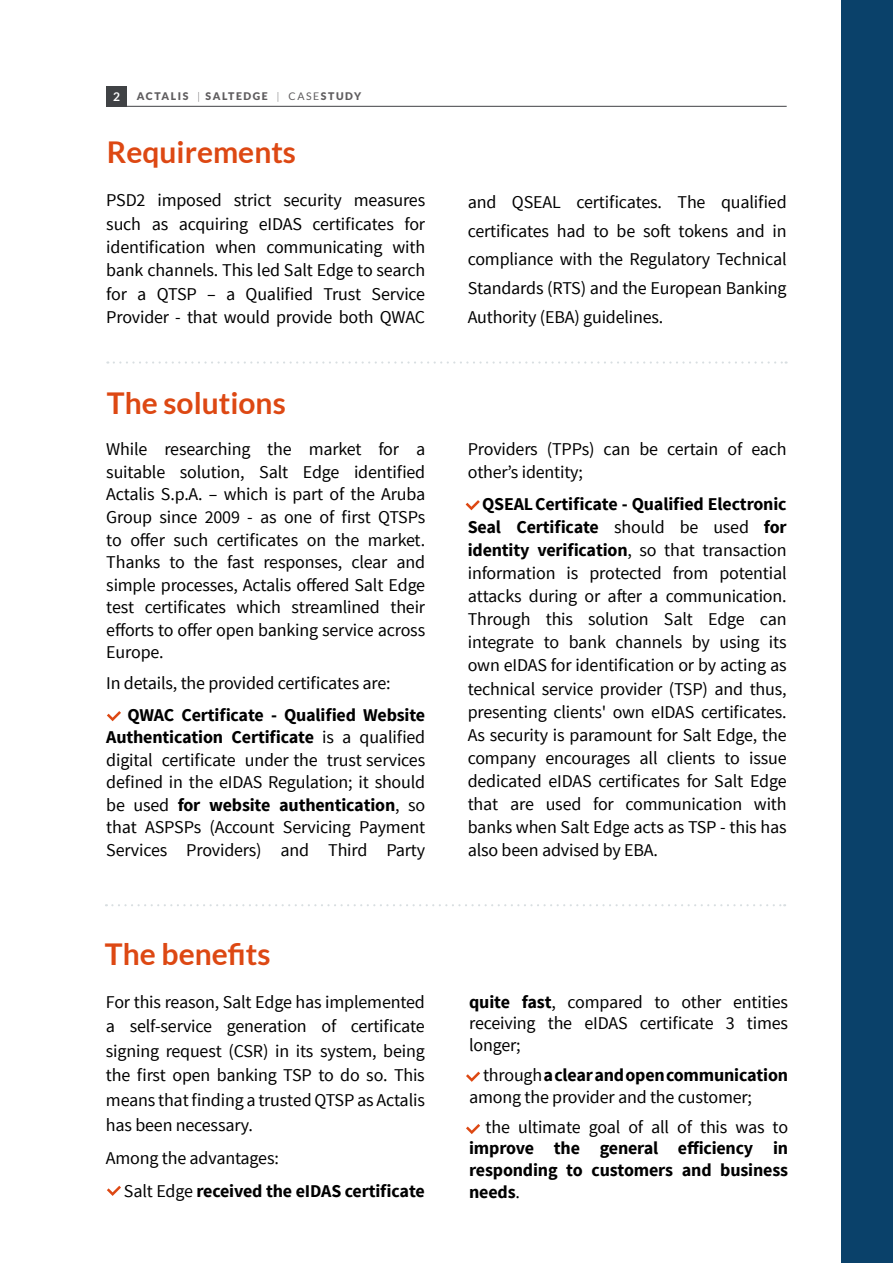
<style>
.page{position:relative;width:893px;height:1263px;background:#fff}
.page>*{position:absolute;margin:0;border:0;box-sizing:border-box;transform-origin:0 0}
.t1{font:700 30px "Lato";color:#dd4813}
.t2{font:18px/23.1px "Source Sans Pro";letter-spacing:-.01em;color:#000;text-align:justify}
.t3{font:700 18px/21.6px "Source Sans Pro";letter-spacing:-.01em;color:#000;text-align:justify}
.t4{font:700 12px "Lato";color:#fff}
.t5{font:900 10.5px "Lato";letter-spacing:.15em;color:#5f5d5f}
.s1{font-weight:300}
.s2{font-weight:400}
.s3{font-weight:700}
</style>
<div class="page">
<div style="left:842px;top:0;width:51px;height:1263px;background:#0a416a"></div>
<svg style="left:114px;top:361px;width:673px;height:3px"></svg>
<svg style="left:106px;top:904px;width:679px;height:2px"></svg>
<hr style="left:106px;top:106px;width:681px;height:1px;background:#404245">
<div style="left:106px;top:86px;width:21px;height:20px;background:#404245"></div>
<svg style="left:107px;top:1186px;width:14px;height:10px"></svg>
<svg style="left:466px;top:1124px;width:14px;height:10px"></svg>
<svg style="left:466px;top:1071px;width:14px;height:11px"></svg>
<svg style="left:107px;top:711px;width:14px;height:10px"></svg>
<svg style="left:466px;top:500px;width:14px;height:10px"></svg>
<p class="t4" style="left:113px;top:90px;width:8px">2</p>
<p class="t5" style="left:137px;top:90px;width:226px">ACTALIS <span class="s1">|</span> SALTEDGE <span class="s1">|</span> <span class="s2">CASE</span>STUDY</p>
<h1 class="t1" style="left:107px;top:134px;width:191px">Requirements</h1>
<p class="t2" style="left:106px;top:189px;width:320px">PSD2 imposed strict security measures such as acquiring eIDAS certificates for identification when communicating with bank channels. This led Salt Edge to search for a QTSP – a Qualified Trust Service Provider - that would provide both QWAC</p>
<h1 class="t1" style="left:107px;top:386px;width:180px">The solutions</h1>
<p class="t2" style="left:106px;top:438px;width:320px;line-height:22.5px">While researching the market for a suitable solution, Salt Edge identified Actalis S.p.A. – which is part of the Aruba Group since 2009 - as one of first QTSPs to offer such certificates on the market.<br>Thanks to the fast responses, clear and simple processes, Actalis offered Salt Edge test certificates which streamlined their efforts to offer open banking service across Europe.</p>
<p class="t2" style="left:106px;top:672px;width:286px">In details, the provided certificates are:</p>
<p class="t2" style="left:106px;top:704px;width:320px;line-height:22.5px;text-indent:21px"><span class="s3">QWAC Certificate - Qualified Website Authentication Certificate</span> is a qualified digital certificate under the trust services defined in the eIDAS Regulation; it should be used <span class="s3">for website authentication</span>, so that ASPSPs (Account Servicing Payment Services Providers) and Third Party</p>
<h1 class="t1" style="left:105px;top:936px;width:167px">The benefits</h1>
<p class="t2" style="left:106px;top:990px;width:320px;line-height:24.6px">For this reason, Salt Edge has implemented a self-service generation of certificate signing request (CSR) in its system, being the first open banking TSP to do so. This means that finding a trusted QTSP as Actalis has been necessary.</p>
<p class="t2" style="left:124px;top:1141px;width:302px;line-height:33.2px;text-indent:-18px">Among the advantages:<br>Salt Edge <span class="s3">received the eIDAS certificate</span></p>
<p class="t2" style="left:468px;top:188px;width:320px;line-height:28.8px">and QSEAL certificates. The qualified certificates had to be soft tokens and in compliance with the Regulatory Technical Standards (RTS) and the European Banking Authority (EBA) guidelines.</p>
<p class="t2" style="left:468px;top:438px;width:320px">Providers (TPPs) can be certain of each other’s identity;</p>
<p class="t2" style="left:468px;top:493px;width:320px;text-indent:14px"><span class="s3">QSEAL Certificate - Qualified Electronic Seal Certificate</span> should be used <span class="s3">for identity verification</span>, so that transaction information is protected from potential attacks during or after a communication.<br>Through this solution Salt Edge can integrate to bank channels by using its own eIDAS for identification or by acting as technical service provider (TSP) and thus, presenting clients' own eIDAS certificates.<br>As security is paramount for Salt Edge, the company encourages all clients to issue dedicated eIDAS certificates for Salt Edge that are used for communication with banks when Salt Edge acts as TSP - this has also been advised by EBA.</p>
<p class="t2" style="left:469px;top:991px;width:320px;line-height:21.6px"><span class="s3">quite fast</span>, compared to other entities receiving the eIDAS certificate 3 times longer;</p>
<p class="t2" style="left:469px;top:1064px;width:320px;line-height:21.6px;text-indent:14px">through <span class="s3">a clear and open communication </span>among the provider and the customer;</p>
<p class="t2" style="left:486px;top:1115px;width:304px">the ultimate goal of all of this was to</p>
<p class="t3" style="left:469px;top:1138px;width:320px">improve the general efficiency in responding to customers and business needs<span class="s2">.</span></p>
</div>
